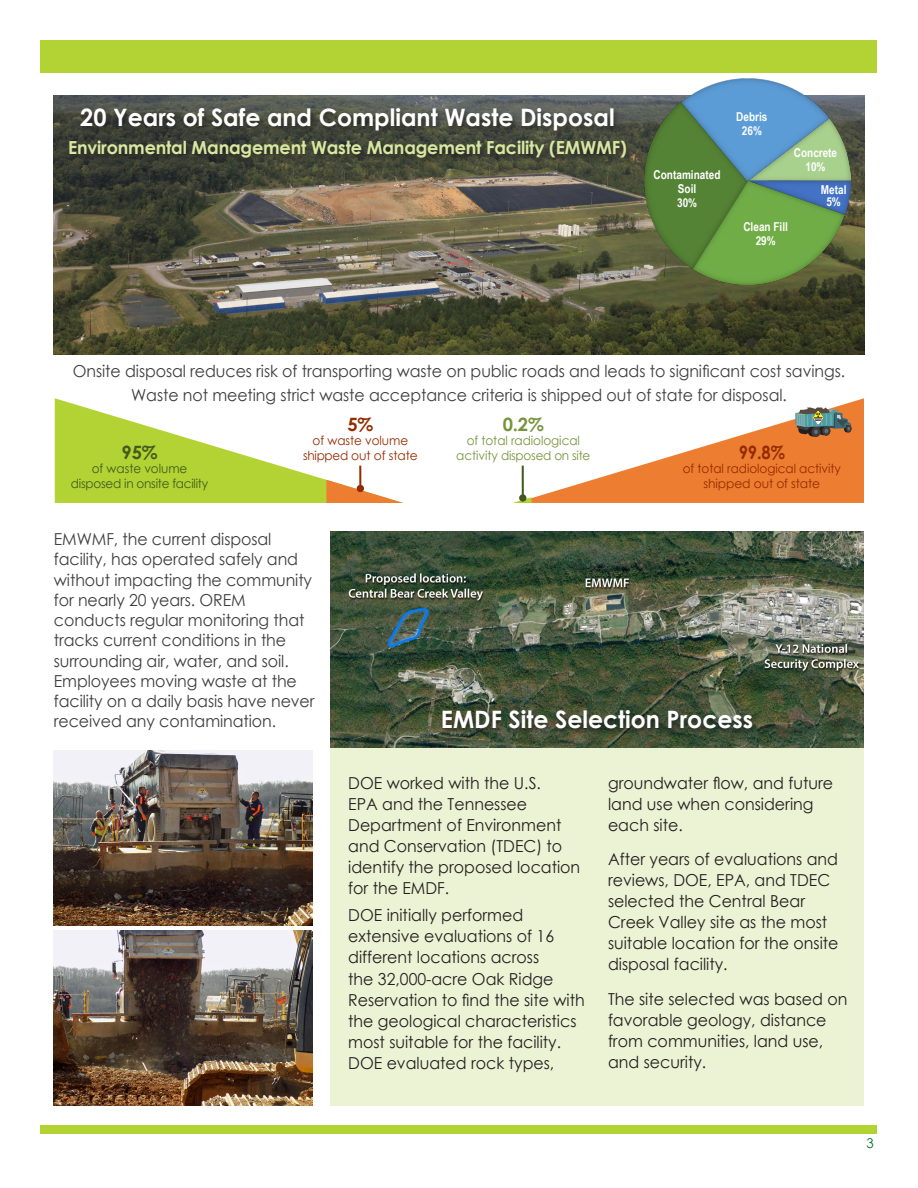
<style>
.page{position:relative;width:918px;height:1188px;background:#fff}
.page>*{position:absolute;margin:0;border:0;box-sizing:border-box;transform-origin:0 0}
.Heading2{font:700 24px "Century Gothic";color:#fff}
.body{font:700 18.45px "Century Gothic";color:#942c00;scale:.9 1}
.body-2{font:700 18.45px "Century Gothic";color:#77943c}
.body-3{font:700 18.45px "Century Gothic";color:#435a1f}
.body-4{font:700 18.45px "Century Gothic";color:#942c00}
.Heading2-2{font:700 18px "Century Gothic";letter-spacing:-.01em;color:#d9e7a0}
.body-5{font:16.5px/21px "Century Gothic";color:#231f20;scale:.96 1}
.body-6{font:16.5px/20.2px "Century Gothic";letter-spacing:-.005em;color:#3e3e3f;scale:.96 1}
.t1{font:13.5px "Century Gothic";color:#006d2a}
.body-7{font:12.45px/15.5px "Century Gothic";letter-spacing:-.005em;color:#942c00;text-align:center;scale:.96 1}
.body-8{font:12.45px "Century Gothic";letter-spacing:-.005em;color:#77943c;scale:.96 1}
.body-9{font:12.45px/15.5px "Century Gothic";letter-spacing:-.02em;color:#435a1f;text-align:center;scale:.96 1}
.t2{font:700 12.3px/14px "Arial Narrow";color:#fff;text-align:center}
.s1{font-size:12.6px}
</style>
<div class="page">
<img style="left:54px;top:95px;width:810px;height:259px">
<div style="left:330px;top:531px;width:534px;height:575px;background:#ecf3d4"></div>
<div style="left:40px;top:40px;width:838px;height:33px;background:#b3d234"></div>
<img style="left:330px;top:531px;width:534px;height:216px">
<div style="left:439px;top:708px;width:320px;height:28px;background:#231f20;opacity:.75"></div>
<svg style="left:55px;top:398px;width:348px;height:105px"></svg>
<hr style="left:359px;top:466px;width:2px;height:23px;background:#942c00">
<div style="left:357px;top:485px;width:7px;height:7px;background:#942c00;border-radius:50%"></div>
<svg style="left:513px;top:398px;width:351px;height:105px"></svg>
<hr style="left:522px;top:466px;width:2px;height:32px;background:#435a1f">
<div style="left:519px;top:494px;width:7px;height:8px;background:#435a1f;border-radius:50%"></div>
<div style="left:66px;top:106px;width:566px;height:60px;background:#231f20;opacity:.75"></div>
<img style="left:54px;top:751px;width:258px;height:175px">
<img style="left:54px;top:930px;width:258px;height:176px">
<div style="left:40px;top:1125px;width:838px;height:9px;background:#b3d234"></div>
<img style="left:692px;top:215px;width:153px;height:69px">
<img style="left:644px;top:102px;width:104px;height:167px">
<img style="left:681px;top:78px;width:148px;height:103px">
<img style="left:747px;top:118px;width:103px;height:97px">
<p class="Heading2" style="left:80px;top:99px;width:536px">20 Years of Safe and Compliant Waste Disposal</p>
<p class="Heading2-2" style="left:68px;top:134px;width:560px">Environmental Management Waste Management Facility (EMWMF)</p>
<p class="t2" style="left:654px;top:167px;width:68px">Contaminated<br>Soil<br>30%</p>
<p class="t2" style="left:736px;top:109px;width:33px">Debris<br>26%</p>
<p class="t2" style="left:794px;top:145px;width:45px">Concrete<br>10%</p>
<p class="t2" style="left:821px;top:182px;width:27px;line-height:12.6px">Metal<br>5%</p>
<p class="t2" style="left:743px;top:219px;width:46px">Clean Fill<br>29%</p>
<p class="body-6" style="left:73px;top:360px;width:806px">Onsite disposal reduces risk of transporting waste on public roads and leads to significant cost savings.</p>
<p class="body-6" style="left:131px;top:384px;width:685px">Waste not meeting strict waste acceptance criteria is shipped out of state for disposal.</p>
<p class="body-3" style="left:121px;top:438px;width:38px">95%</p>
<p class="body-9" style="left:71px;top:460px;width:144px"><span class="s1">of</span> waste volume disposed in onsite facility</p>
<p class="body-4" style="left:347px;top:411px;width:28px">5%</p>
<p class="body-7" style="left:313px;top:432px;width:101px"><span class="s1">of</span> waste volume</p>
<p class="body-7" style="left:303px;top:448px;width:121px">shipped out of state</p>
<p class="body-6" style="left:54px;top:529px;width:273px">EMWMF, the current disposal facility, has operated safely and without impacting the community for nearly 20 years. OREM conducts regular monitoring that tracks current conditions in the surrounding air, water, and soil.<br>Employees moving waste at the facility on a daily basis have never received any contamination.</p>
<p class="body-2" style="left:503px;top:411px;width:43px">0.2%</p>
<p class="body-8" style="left:467px;top:432px;width:119px">of total radiological</p>
<p class="body-8" style="left:456px;top:447px;width:141px">activity disposed on site</p>
<p class="body" style="left:739px;top:438px;width:53px">99.8%</p>
<p class="body-7" style="left:683px;top:460px;width:166px">of total radiological activity shipped out of state</p>
<p class="Heading2" style="left:441px;top:701px;width:314px">EMDF Site Selection Process</p>
<p class="body-5" style="left:348px;top:772px;width:243px">DOE worked with the U.S.<br>EPA and the Tennessee<br>Department of Environment and Conservation (TDEC) to identify the proposed location for the EMDF.</p>
<p class="body-5" style="left:348px;top:905px;width:248px">DOE initially performed extensive evaluations of 16 different locations across<br>the 32,000-acre Oak Ridge<br>Reservation to find the site with the geological characteristics most suitable for the facility.<br>DOE evaluated rock types,</p>
<p class="body-5" style="left:608px;top:772px;width:236px">groundwater flow, and future land use when considering each site.</p>
<p class="body-5" style="left:608px;top:849px;width:242px">After years of evaluations and reviews, DOE, EPA, and TDEC selected the Central Bear<br>Creek Valley site as the most suitable location for the onsite disposal facility.</p>
<p class="body-5" style="left:608px;top:988px;width:251px">The site selected was based on favorable geology, distance from communities, land use, and security.</p>
<p class="t1" style="left:867px;top:1133px;width:9px">3</p>
</div>
